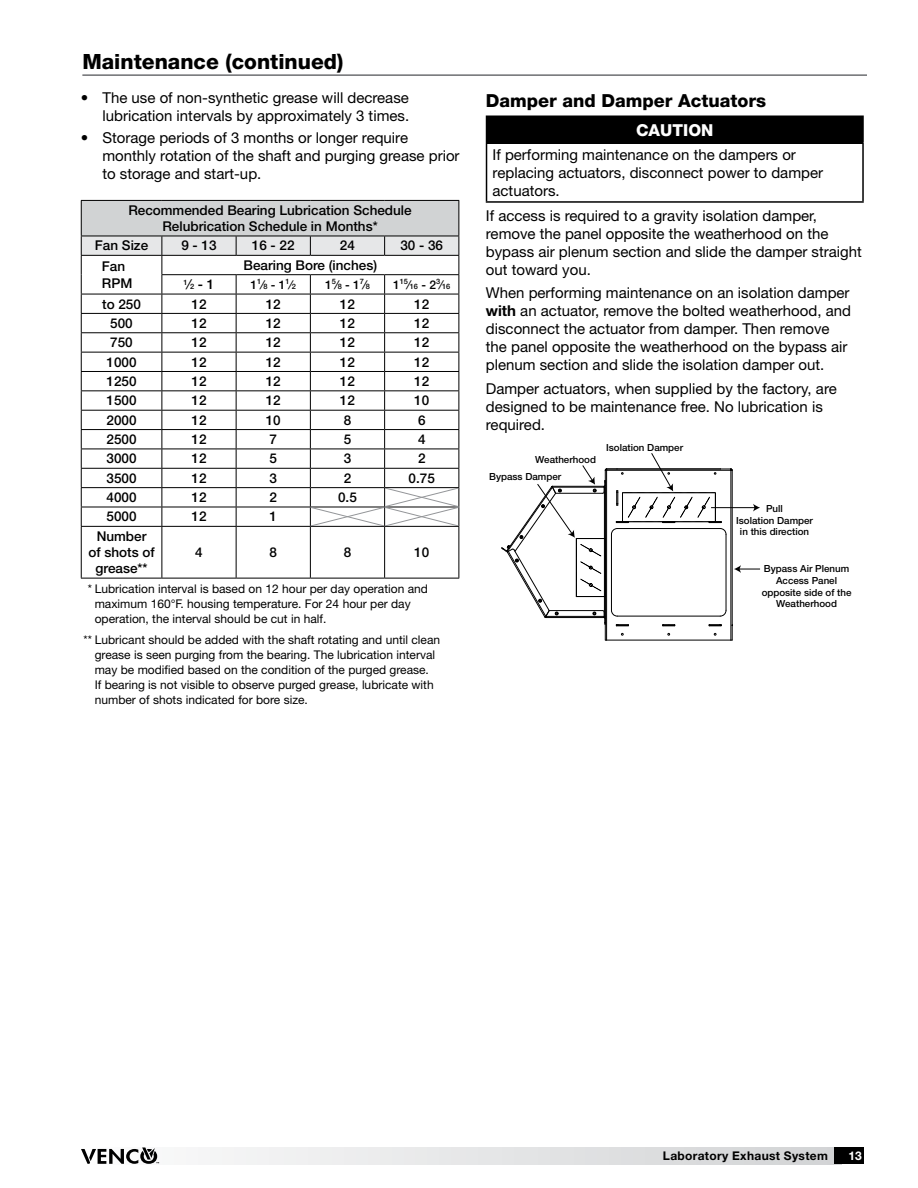
<style>
.page{position:relative;width:918px;height:1188px;background:#fff}
.page>*{position:absolute;margin:0;border:0;box-sizing:border-box;transform-origin:0 0}
.t1{font:800 21px "Helvetica Neue LT Std";color:#000}
.t2{font:800 18px "Helvetica Neue LT Std";color:#000}
.t3{font:800 16.5px "Helvetica Neue LT Std";color:#fff}
.t4{font:15px/18px "Helvetica Neue LT Std";color:#000}
.t5{font:500 13.5px/16.2px "Helvetica Neue LT Std";color:#000;text-align:center}
.t6{font:12px/15px "Helvetica Neue LT Std";color:#000}
.t7{font:700 12px "Helvetica Neue LT Std";letter-spacing:.025em;color:#000}
.t8{font:500 12px "Helvetica Neue LT Std";color:#000}
.t9{font:700 12px "Helvetica Neue LT Std";color:#fff}
.t10{font:500 9.75px/11.7px "Helvetica Neue LT Std";color:#000;text-align:center}
.t11{font:500 7.35px "Helvetica Neue LT Std";color:#000}
.s1{font-size:7.35px}
.s2{font-size:12px}
.s3{font-weight:700}
</style>
<div class="page">
<div style="left:81px;top:200px;width:378px;height:36px;background:#d1d3d4"></div>
<hr style="left:81px;top:200px;width:81px;height:1px;background:#000">
<hr style="left:81px;top:201px;width:1px;height:35px;background:#000">
<hr style="left:162px;top:200px;width:74px;height:1px;background:#000">
<hr style="left:236px;top:200px;width:74px;height:1px;background:#000">
<hr style="left:310px;top:200px;width:75px;height:1px;background:#000">
<hr style="left:385px;top:200px;width:74px;height:1px;background:#000">
<hr style="left:459px;top:201px;width:1px;height:35px;background:#000">
<hr style="left:81px;top:526px;width:81px;height:1px;background:#000">
<hr style="left:81px;top:527px;width:1px;height:51px;background:#000">
<hr style="left:162px;top:526px;width:74px;height:1px;background:#000">
<hr style="left:162px;top:527px;width:1px;height:51px;background:#000">
<hr style="left:236px;top:526px;width:74px;height:1px;background:#000">
<hr style="left:236px;top:527px;width:1px;height:51px;background:#000">
<hr style="left:310px;top:526px;width:75px;height:1px;background:#000">
<hr style="left:310px;top:527px;width:1px;height:51px;background:#000">
<hr style="left:385px;top:526px;width:74px;height:1px;background:#000">
<hr style="left:384px;top:527px;width:1px;height:51px;background:#000">
<hr style="left:459px;top:527px;width:1px;height:51px;background:#000">
<hr style="left:81px;top:578px;width:81px;height:1px;background:#000">
<hr style="left:162px;top:578px;width:74px;height:1px;background:#000">
<hr style="left:236px;top:578px;width:74px;height:1px;background:#000">
<hr style="left:310px;top:578px;width:75px;height:1px;background:#000">
<hr style="left:385px;top:578px;width:74px;height:1px;background:#000">
<svg style="left:81px;top:236px;width:379px;height:290px"></svg>
<hr style="left:607px;top:640px;width:124px;height:1px;background:#000">
<hr style="left:606px;top:470px;width:1px;height:170px;background:#000">
<hr style="left:731px;top:470px;width:1px;height:170px;background:#000">
<hr style="left:605px;top:470px;width:1px;height:170px;background:#000">
<hr style="left:732px;top:470px;width:1px;height:170px;background:#000">
<svg style="left:501px;top:453px;width:259px;height:174px"></svg>
<div style="left:487px;top:116px;width:376px;height:27px;background:#000"></div>
<hr style="left:486px;top:116px;width:378px;height:1px;background:#000">
<svg style="left:486px;top:117px;width:1px;height:26px"></svg>
<hr style="left:862px;top:117px;width:2px;height:26px;background:#000">
<hr style="left:486px;top:143px;width:378px;height:1px;background:#000">
<hr style="left:486px;top:144px;width:1px;height:57px;background:#000">
<hr style="left:862px;top:144px;width:2px;height:57px;background:#000">
<hr style="left:486px;top:201px;width:378px;height:2px;background:#000">
<hr style="left:82px;top:74px;width:785px;height:2px;background:#6d6e71">
<svg style="left:159px;top:1148px;width:675px;height:16px"></svg>
<div style="left:834px;top:1148px;width:30px;height:16px;background:#000"></div>
<svg style="left:81px;top:1148px;width:78px;height:16px"></svg>
<h1 class="t1" style="left:82px;top:49px;width:263px">Maintenance (continued)</h1>
<p class="t4" style="left:81px;top:89px;width:330px;text-align:right">• The use of non-synthetic grease will decrease lubrication intervals by approximately 3 times.</p>
<p class="t4" style="left:102px;top:128px;width:359px;text-indent:-22px">• Storage periods of 3 months or longer require monthly rotation of the shaft and purging grease prior to storage and start-up.</p>
<p class="t5" style="left:128px;top:202px;width:285px">Recommended Bearing Lubrication Schedule<br>Relubrication Schedule in Months*</p>
<p class="t5" style="left:95px;top:237px;width:55px">Fan Size</p>
<p class="t5" style="left:181px;top:237px;width:37px">9 - 13</p>
<p class="t5" style="left:252px;top:237px;width:44px">16 - 22</p>
<p class="t5" style="left:340px;top:237px;width:17px">24</p>
<p class="t5" style="left:400px;top:237px;width:44px">30 - 36</p>
<p class="t5" style="left:102px;top:258px;width:32px;text-align:left">Fan<br>RPM</p>
<p class="t5" style="left:244px;top:257px;width:135px">Bearing Bore (inches)</p>
<p class="t5" style="left:184px;top:276px;width:32px"><sup>1</sup>⁄<span class="s1">2</span> - 1</p>
<p class="t8" style="left:251px;top:277px;width:47px">1<sup>1</sup>⁄<span class="s1">8</span> - 1<sup>1</sup>⁄<span class="s1">2</span></p>
<p class="t8" style="left:325px;top:277px;width:46px">1<sup>5</sup>⁄<span class="s1">8</span> - 1<sup>7</sup>⁄<span class="s1">8</span></p>
<p class="t11" style="left:393px;top:282px;width:59px"><span class="s2">1</span>15<span class="s2">⁄</span>16 <span class="s2">- 2</span>3<span class="s2">⁄</span>16</p>
<p class="t5" style="left:102px;top:296px;width:40px">to 250</p>
<p class="t5" style="left:191px;top:296px;width:17px">12</p>
<p class="t5" style="left:266px;top:296px;width:17px">12</p>
<p class="t5" style="left:340px;top:296px;width:17px">12</p>
<p class="t5" style="left:414px;top:296px;width:17px">12</p>
<p class="t5" style="left:110px;top:315px;width:24px">500</p>
<p class="t5" style="left:191px;top:315px;width:17px">12</p>
<p class="t5" style="left:266px;top:315px;width:17px">12</p>
<p class="t5" style="left:340px;top:315px;width:17px">12</p>
<p class="t5" style="left:414px;top:315px;width:17px">12</p>
<p class="t5" style="left:110px;top:334px;width:24px">750</p>
<p class="t5" style="left:191px;top:334px;width:17px">12</p>
<p class="t5" style="left:266px;top:334px;width:17px">12</p>
<p class="t5" style="left:340px;top:334px;width:17px">12</p>
<p class="t5" style="left:414px;top:334px;width:17px">12</p>
<p class="t5" style="left:107px;top:354px;width:32px">1000</p>
<p class="t5" style="left:191px;top:354px;width:17px">12</p>
<p class="t5" style="left:266px;top:354px;width:17px">12</p>
<p class="t5" style="left:340px;top:354px;width:17px">12</p>
<p class="t5" style="left:414px;top:354px;width:17px">12</p>
<p class="t5" style="left:107px;top:373px;width:32px">1250</p>
<p class="t5" style="left:191px;top:373px;width:17px">12</p>
<p class="t5" style="left:266px;top:373px;width:17px">12</p>
<p class="t5" style="left:340px;top:373px;width:17px">12</p>
<p class="t5" style="left:414px;top:373px;width:17px">12</p>
<p class="t5" style="left:107px;top:392px;width:32px">1500</p>
<p class="t5" style="left:191px;top:392px;width:17px">12</p>
<p class="t5" style="left:266px;top:392px;width:17px">12</p>
<p class="t5" style="left:340px;top:392px;width:17px">12</p>
<p class="t5" style="left:414px;top:392px;width:17px">10</p>
<p class="t5" style="left:107px;top:412px;width:32px">2000</p>
<p class="t5" style="left:191px;top:412px;width:17px">12</p>
<p class="t5" style="left:266px;top:412px;width:17px">10</p>
<p class="t5" style="left:344px;top:412px;width:9px">8</p>
<p class="t5" style="left:418px;top:412px;width:9px">6</p>
<p class="t5" style="left:107px;top:431px;width:32px">2500</p>
<p class="t5" style="left:191px;top:431px;width:17px">12</p>
<p class="t5" style="left:270px;top:431px;width:9px">7</p>
<p class="t5" style="left:344px;top:431px;width:9px">5</p>
<p class="t5" style="left:418px;top:431px;width:9px">4</p>
<p class="t5" style="left:107px;top:450px;width:32px">3000</p>
<p class="t5" style="left:191px;top:450px;width:17px">12</p>
<p class="t5" style="left:270px;top:450px;width:9px">5</p>
<p class="t5" style="left:344px;top:450px;width:9px">3</p>
<p class="t5" style="left:418px;top:450px;width:9px">2</p>
<p class="t5" style="left:107px;top:470px;width:32px">3500</p>
<p class="t5" style="left:191px;top:470px;width:17px">12</p>
<p class="t5" style="left:270px;top:470px;width:9px">3</p>
<p class="t5" style="left:344px;top:470px;width:9px">2</p>
<p class="t5" style="left:409px;top:470px;width:28px">0.75</p>
<p class="t5" style="left:107px;top:489px;width:32px">4000</p>
<p class="t5" style="left:191px;top:489px;width:17px">12</p>
<p class="t5" style="left:270px;top:489px;width:9px">2</p>
<p class="t5" style="left:338px;top:489px;width:20px">0.5</p>
<p class="t5" style="left:107px;top:508px;width:32px">5000</p>
<p class="t5" style="left:191px;top:508px;width:17px">12</p>
<p class="t5" style="left:270px;top:508px;width:9px">1</p>
<p class="t5" style="left:88px;top:528px;width:68px">Number<br>of shots of grease**</p>
<p class="t5" style="left:195px;top:544px;width:9px">4</p>
<p class="t5" style="left:270px;top:544px;width:9px">8</p>
<p class="t5" style="left:344px;top:544px;width:9px">8</p>
<p class="t5" style="left:414px;top:544px;width:17px">10</p>
<p class="t6" style="left:95px;top:582px;width:335px;text-indent:-7px">* Lubrication interval is based on 12 hour per day operation and maximum 160°F. housing temperature. For 24 hour per day operation, the interval should be cut in half.</p>
<p class="t6" style="left:95px;top:632px;width:347px;text-indent:-11px">** Lubricant should be added with the shaft rotating and until clean grease is seen purging from the bearing. The lubrication interval may be modified based on the condition of the purged grease.<br>If bearing is not visible to observe purged grease, lubricate with number of shots indicated for bore size.</p>
<p class="t2" style="left:486px;top:90px;width:282px">Damper and Damper Actuators</p>
<p class="t3" style="left:636px;top:120px;width:79px">CAUTION</p>
<p class="t4" style="left:493px;top:145px;width:332px">If performing maintenance on the dampers or replacing actuators, disconnect power to damper actuators.</p>
<p class="t4" style="left:486px;top:206px;width:377px">If access is required to a gravity isolation damper, remove the panel opposite the weatherhood on the bypass air plenum section and slide the damper straight out toward you.</p>
<p class="t4" style="left:486px;top:284px;width:367px">When performing maintenance on an isolation damper <span class="s3">with</span> an actuator, remove the bolted weatherhood, and disconnect the actuator from damper. Then remove the panel opposite the weatherhood on the bypass air plenum section and slide the isolation damper out.</p>
<p class="t4" style="left:486px;top:379px;width:352px">Damper actuators, when supplied by the factory, are designed to be maintenance free. No lubrication is required.</p>
<p class="t10" style="left:535px;top:453px;width:62px">Weatherhood</p>
<p class="t10" style="left:489px;top:471px;width:74px">Bypass Damper</p>
<p class="t10" style="left:606px;top:442px;width:78px">Isolation Damper</p>
<p class="t10" style="left:736px;top:502px;width:78px">Pull<br>Isolation Damper in this direction</p>
<p class="t10" style="left:762px;top:563px;width:91px">Bypass Air Plenum<br>Access Panel opposite side of the<br>Weatherhood</p>
<p class="t7" style="left:663px;top:1148px;width:166px">Laboratory Exhaust System</p>
<p class="t9" style="left:849px;top:1148px;width:15px">13</p>
</div>
